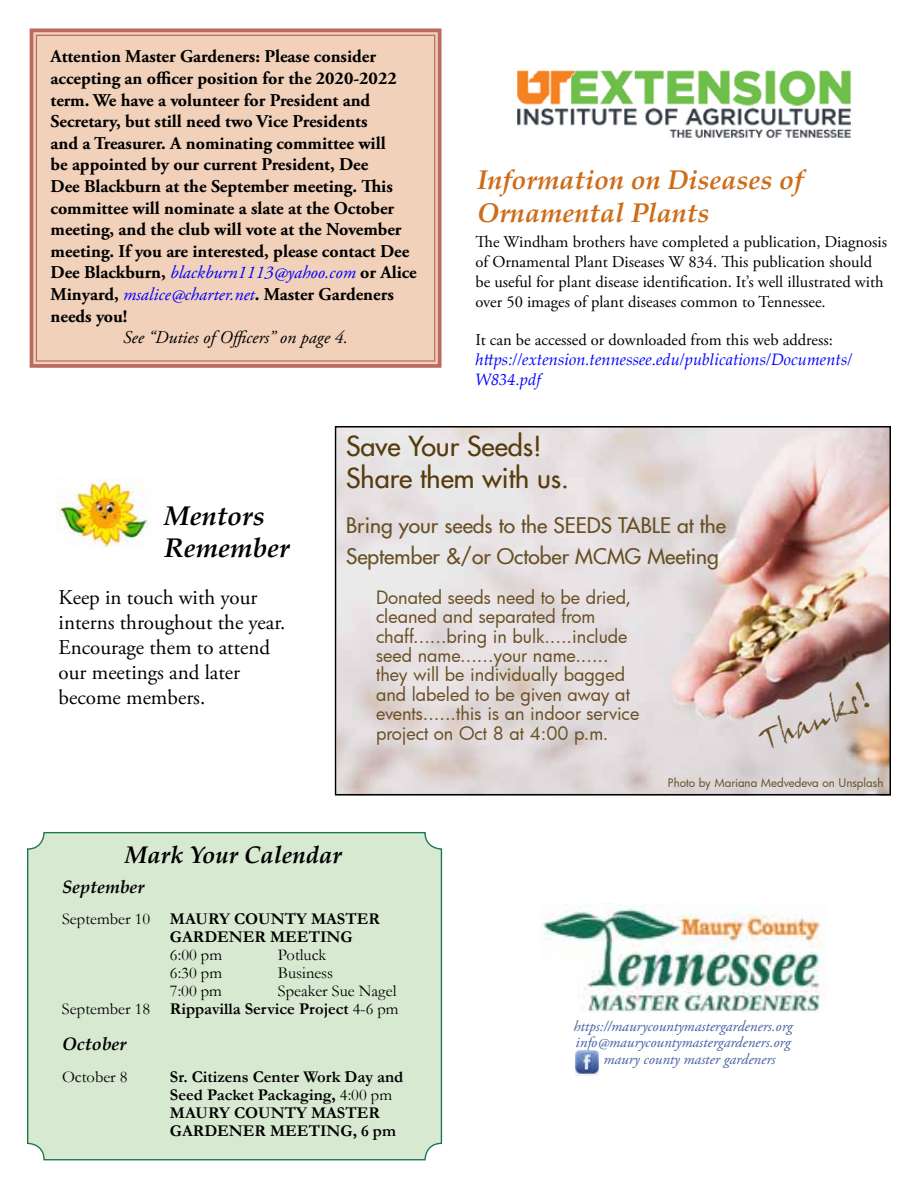
<style>
.page{position:relative;width:918px;height:1188px;background:#fff}
.page>*{position:absolute;margin:0;border:0;box-sizing:border-box;transform-origin:0 0}
.t1{font:33.3px "CODY";color:#684f24}
.t2{font:italic 700 27px/32.4px "Palatino Linotype";color:#cd6d19}
.t3{font:500 27px/32.4px "Futura";color:#573b0c}
.t4{font:italic 700 27px/32.4px "Palatino Linotype";color:#000}
.t5{font:italic 700 24px "Palatino Linotype";color:#000}
.t6{font:21px/25.2px "Adobe Garamond Pro";color:#000}
.t7{font:500 21px/30.6px "Futura";color:#684f24}
.t8{font:700 18px/21.6px "Adobe Garamond Pro";color:#000}
.t9{font:18px/19.5px "Futura";color:#684f24}
.t10{font:italic 18px "Adobe Garamond Pro";color:#000}
.t11{font:italic 700 18px "Palatino Linotype";color:#000}
.t12{font:16.5px/19.8px "Adobe Garamond Pro";color:#000}
.t13{font:700 16.5px/18px "Garamond";color:#000}
.t14{font:16.5px/18px "Garamond";color:#000;text-align:right}
.t15{font:italic 16.5px/19.8px "Palatino Linotype";color:#00f}
.t16{font:italic 15.15px "Adobe Garamond Pro";color:#4661a4}
.t17{font:11.55px "Futura";letter-spacing:-.005em;color:#684f24}
.s1{font-weight:400;font-style:italic;color:#00f}
.s2{font-weight:400}
.s3{font-weight:700}
</style>
<div class="page">
<img style="left:338px;top:429px;width:550px;height:363px">
<div style="left:335px;top:426px;width:556px;height:369px;border:2px solid #000"></div>
<div style="left:28px;top:833px;width:413px;height:327px;background:#d8e9d2;border-radius:16px"></div>
<div style="left:27px;top:832px;width:415px;height:328px;border:1px solid #1b7553;border-radius:16px"></div>
<img style="left:56px;top:478px;width:95px;height:69px">
<img style="left:517px;top:70px;width:334px;height:68px">
<div style="left:575px;top:1050px;width:23px;height:25px;background:#000;opacity:.75"></div>
<img style="left:543px;top:904px;width:282px;height:108px">
<div style="left:29px;top:28px;width:413px;height:340px;background:#f2d1ba"></div>
<div style="left:36px;top:35px;width:399px;height:327px;border:1px solid #bb6b60"></div>
<p class="t8" style="left:51px;top:46px;width:368px">Attention Master Gardeners: Please consider accepting an officer position for the 2020-2022 term. We have a volunteer for President and Secretary, but still need two Vice Presidents<br>and a Treasurer. A nominating committee will<br>be appointed by our current President, Dee<br>Dee Blackburn at the September meeting. This committee will nominate a slate at the October meeting, and the club will vote at the November meeting. If you are interested, please contact Dee Dee Blackburn, <span class="s1">blackburn1113@yahoo.com</span> or Alice Minyard, <span class="s1">msalice@charter.net</span>. Master Gardeners needs you!</p>
<p class="t10" style="left:123px;top:327px;width:226px">See “Duties of Officers” on page 4.</p>
<h2 class="t2" style="left:477px;top:163px;width:328px">Information on Diseases of<br>Ornamental Plants</h2>
<p class="t12" style="left:476px;top:233px;width:413px">The Windham brothers have completed a publication, Diagnosis of Ornamental Plant Diseases W 834. This publication should be useful for plant disease identification. It’s well illustrated with over 50 images of plant diseases common to Tennessee.</p>
<p class="t12" style="left:476px;top:330px;width:359px">It can be accessed or downloaded from this web address:</p>
<p class="t15" style="left:476px;top:349px;width:378px">https://extension.tennessee.edu/publications/Documents/<br>W834.pdf</p>
<h2 class="t4" style="left:164px;top:499px;width:127px">Mentors<br>Remember</h2>
<p class="t6" style="left:59px;top:585px;width:228px">Keep in touch with your interns throughout the year.<br>Encourage them to attend our meetings and later become members.</p>
<h2 class="t3" style="left:346px;top:430px;width:225px">Save Your Seeds!<br>Share them with us.</h2>
<p class="t7" style="left:346px;top:510px;width:382px">Bring your seeds to the SEEDS TABLE at the<br>September &amp;/or October MCMG Meeting</p>
<p class="t9" style="left:376px;top:587px;width:265px">Donated seeds need to be dried, cleaned and separated from chaff......bring in bulk.....include seed name......your name...... they will be individually bagged and labeled to be given away at events......this is an indoor service project on Oct 8 at 4:00 p.m.</p>
<h1 class="t1" style="left:752px;top:725px;width:120px;rotate:-24deg">Thanks!</h1>
<p class="t17" style="left:668px;top:775px;width:217px">Photo by Mariana Medvedeva on Unsplash</p>
<h3 class="t5" style="left:125px;top:838px;width:219px">Mark Your Calendar</h3>
<p class="t11" style="left:62px;top:874px;width:84px">September</p>
<p class="t13" style="left:170px;top:910px;width:211px;text-indent:-108px"><span class="s2">September 10</span> MAURY COUNTY MASTER<br>GARDENER MEETING</p>
<p class="t14" style="left:170px;top:946px;width:54px">6:00 pm</p>
<p class="t14" style="left:278px;top:946px;width:50px">Potluck</p>
<p class="t14" style="left:170px;top:964px;width:54px">6:30 pm</p>
<p class="t14" style="left:278px;top:964px;width:57px">Business</p>
<p class="t14" style="left:170px;top:982px;width:54px">7:00 pm</p>
<p class="t14" style="left:62px;top:982px;width:338px">Speaker Sue Nagel<br>September 18 <span class="s3">Rippavilla Service Project</span> 4-6 pm</p>
<p class="t11" style="left:62px;top:1031px;width:66px">October</p>
<p class="t14" style="left:62px;top:1067px;width:67px">October 8</p>
<p class="t13" style="left:170px;top:1068px;width:235px">Sr. Citizens Center Work Day and<br>Seed Packet Packaging, <span class="s2">4:00 pm<br></span>MAURY COUNTY MASTER<br>GARDENER MEETING, 6 pm</p>
<p class="t16" style="left:573px;top:1017px;width:221px">https://maurycountymastergardeners.org</p>
<p class="t16" style="left:576px;top:1034px;width:216px">info@maurycountymastergardeners.org</p>
<p class="t16" style="left:604px;top:1050px;width:174px">maury county master gardeners</p>
</div>
